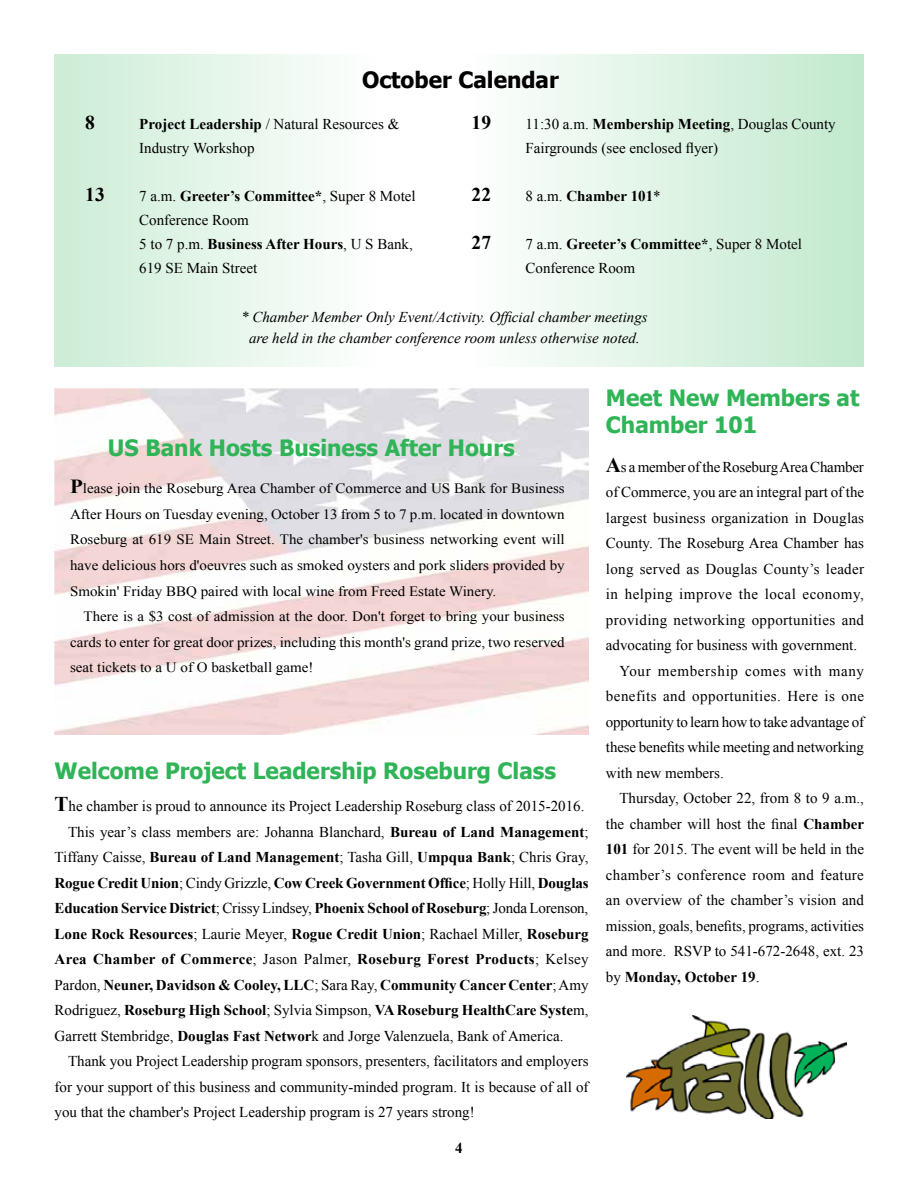
<style>
.page{position:relative;width:918px;height:1188px;background:#fff}
.page>*{position:absolute;margin:0;border:0;box-sizing:border-box;transform-origin:0 0}
.t1{font:700 22.5px/27px "Tahoma";color:#2fb457}
.t2{font:700 22.5px "Tahoma";color:#000}
.t3{font:700 19.5px "Times New Roman";color:#000}
.t4{font:15px/24px "Times New Roman";color:#000}
.t5{font:700 15px "Times New Roman";color:#000}
.t6{font:italic 15px/21px "Times New Roman";color:#000;text-align:center}
.t7{font:15px "Times New Roman";letter-spacing:.025em;color:#000}
.t8{font:700 15px "Times New Roman";letter-spacing:.02em;color:#000}
.t9{font:15px "Times New Roman";letter-spacing:.03em;color:#000}
.t10{font:15px "Times New Roman";letter-spacing:.02em;color:#000}
.t11{font:15px "Times New Roman";letter-spacing:.035em;color:#000}
.t12{font:15px "Times New Roman";letter-spacing:.045em;color:#000}
.t13{font:14.25px/25.7px "Times New Roman";color:#000;text-align:justify;scale:1.05 1}
.s1{font-weight:700}
.s2{font-weight:400}
.s3{font-weight:700;font-size:19.95px}
.s4{font-weight:700;font-size:21px}
</style>
<div class="page">
<div style="left:459px;top:54px;width:405px;height:313px;background:linear-gradient(to right,#fff,#c1e9cd)"></div>
<div style="left:55px;top:54px;width:331px;height:313px;background:linear-gradient(to right,#ccedd6,#fff)"></div>
<img style="left:54px;top:389px;width:534px;height:345px">
<img style="left:626px;top:1015px;width:221px;height:104px">
<h1 class="t2" style="left:362px;top:65px;width:198px">October Calendar</h1>
<h2 class="t3" style="left:472px;top:109px;width:21px">19</h2>
<p class="t4" style="left:526px;top:111px;width:312px">11:30 a.m. <span class="s1">Membership Meeting</span>, Douglas County<br>Fairgrounds (see enclosed flyer)</p>
<h2 class="t3" style="left:472px;top:181px;width:21px">22</h2>
<p class="t5" style="left:526px;top:185px;width:137px"><span class="s2">8 a.m.</span> Chamber 101<span class="s2">*</span></p>
<h2 class="t3" style="left:472px;top:229px;width:21px">27</h2>
<p class="t4" style="left:526px;top:231px;width:278px">7 a.m. <span class="s1">Greeter’s Committee*</span>, Super 8 Motel<br>Conference Room</p>
<p class="t6" style="left:241px;top:306px;width:408px">* Chamber Member Only Event/Activity. Official chamber meetings are held in the chamber conference room unless otherwise noted.</p>
<h2 class="t3" style="left:85px;top:109px;width:11px">8</h2>
<p class="t4" style="left:139px;top:111px;width:262px"><span class="s1">Project Leadership</span> / Natural Resources &amp;<br>Industry Workshop</p>
<h2 class="t3" style="left:85px;top:181px;width:21px">13</h2>
<p class="t4" style="left:139px;top:183px;width:278px">7 a.m. <span class="s1">Greeter’s Committee*</span>, Super 8 Motel<br>Conference Room<br>5 to 7 p.m. <span class="s1">Business After Hours</span>, U S Bank,<br>619 SE Main Street</p>
<h1 class="t1" style="left:108px;top:433px;width:408px">US Bank Hosts Business After Hours</h1>
<p class="t13" style="left:70px;top:475px;width:472px"><span class="s3">P</span>lease join the Roseburg Area Chamber of Commerce and US Bank for Business After Hours on Tuesday evening, October 13 from 5 to 7 p.m. located in downtown Roseburg at 619 SE Main Street. The chamber's business networking event will have delicious hors d'oeuvres such as smoked oysters and pork sliders provided by Smokin' Friday BBQ paired with local wine from Freed Estate Winery.</p>
<p class="t13" style="left:70px;top:603px;width:472px;text-indent:14px">There is a $3 cost of admission at the door. Don't forget to bring your business cards to enter for great door prizes, including this month's grand prize, two reserved seat tickets to a U of O basketball game!</p>
<h1 class="t1" style="left:55px;top:756px;width:503px">Welcome Project Leadership Roseburg Class</h1>
<p class="t4" style="left:55px;top:794px;width:531px"><span class="s4">T</span>he chamber is proud to announce its Project Leadership Roseburg class of 2015-2016.</p>
<p class="t4" style="left:68px;top:820px;width:522px">This year’s class members are: Johanna Blanchard, <span class="s1">Bureau of Land Management</span>;</p>
<p class="t4" style="left:55px;top:845px;width:535px">Tiffany Caisse, <span class="s1">Bureau of Land Management</span>; Tasha Gill, <span class="s1">Umpqua Bank</span>; Chris Gray,</p>
<p class="t5" style="left:55px;top:872px;width:536px">Rogue Credit Union<span class="s2">; Cindy Grizzle,</span> Cow Creek Government Office<span class="s2">; Holly Hill,</span> Douglas</p>
<p class="t5" style="left:55px;top:898px;width:535px">Education Service District<span class="s2">; Crissy Lindsey,</span> Phoenix School of Roseburg<span class="s2">; Jonda Lorenson,</span></p>
<p class="t5" style="left:55px;top:923px;width:535px">Lone Rock Resources<span class="s2">; Laurie Meyer,</span> Rogue Credit Union<span class="s2">; Rachael Miller,</span> Roseburg</p>
<p class="t8" style="left:55px;top:949px;width:536px">Area Chamber of Commerce<span class="s2">; Jason Palmer,</span> Roseburg Forest Products<span class="s2">; Kelsey</span></p>
<p class="t5" style="left:55px;top:974px;width:536px"><span class="s2">Pardon,</span> Neuner, Davidson &amp; Cooley, LLC<span class="s2">; Sara Ray,</span> Community Cancer Center<span class="s2">; Amy</span></p>
<p class="t5" style="left:55px;top:1000px;width:536px"><span class="s2">Rodriguez,</span> Roseburg High School<span class="s2">; Sylvia Simpson,</span> VA Roseburg HealthCare Syste<span class="s2">m,</span></p>
<p class="t4" style="left:55px;top:1024px;width:510px">Garrett Stembridge, <span class="s1">Douglas Fast Networ</span>k and Jorge Valenzuela, Bank of America.</p>
<p class="t4" style="left:68px;top:1049px;width:522px">Thank you Project Leadership program sponsors, presenters, facilitators and employers</p>
<p class="t4" style="left:55px;top:1075px;width:536px">for your support of this business and community-minded program. It is because of all of</p>
<p class="t4" style="left:55px;top:1100px;width:422px">you that the chamber's Project Leadership program is 27 years strong!</p>
<p class="t5" style="left:455px;top:1137px;width:9px">4</p>
<h1 class="t1" style="left:606px;top:383px;width:255px">Meet New Members at<br>Chamber 101</h1>
<p class="t4" style="left:606px;top:455px;width:259px"><span class="s4">A</span>s a member of the Roseburg Area Chamber</p>
<p class="t4" style="left:606px;top:480px;width:260px">of Commerce, you are an integral part of the</p>
<p class="t4" style="left:606px;top:506px;width:260px">largest business organization in Douglas</p>
<p class="t4" style="left:606px;top:531px;width:260px">County. The Roseburg Area Chamber has</p>
<p class="t10" style="left:606px;top:559px;width:260px">long served as Douglas County’s leader</p>
<p class="t11" style="left:606px;top:584px;width:259px">in helping improve the local economy,</p>
<p class="t7" style="left:606px;top:610px;width:260px">providing networking opportunities and</p>
<p class="t4" style="left:606px;top:633px;width:253px">advocating for business with government.</p>
<p class="t12" style="left:619px;top:661px;width:246px">Your membership comes with many</p>
<p class="t9" style="left:606px;top:686px;width:260px">benefits and opportunities. Here is one</p>
<p class="t4" style="left:606px;top:710px;width:260px">opportunity to learn how to take advantage of</p>
<p class="t4" style="left:606px;top:735px;width:260px">these benefits while meeting and networking</p>
<p class="t4" style="left:606px;top:761px;width:119px">with new members.</p>
<p class="t4" style="left:619px;top:786px;width:246px">Thursday, October 22, from 8 to 9 a.m.,</p>
<p class="t4" style="left:606px;top:812px;width:260px">the chamber will host the final <span class="s1">Chamber</span></p>
<p class="t4" style="left:606px;top:837px;width:260px"><span class="s1">101</span> for 2015. The event will be held in the</p>
<p class="t7" style="left:606px;top:865px;width:259px">chamber’s conference room and feature</p>
<p class="t4" style="left:606px;top:888px;width:259px">an overview of the chamber’s vision and</p>
<p class="t4" style="left:606px;top:914px;width:260px">mission, goals, benefits, programs, activities</p>
<p class="t4" style="left:606px;top:939px;width:260px">and more. RSVP to 541-672-2648, ext. 23</p>
<p class="t5" style="left:606px;top:967px;width:155px"><span class="s2">by</span> Monday, October 19<span class="s2">.</span></p>
</div>
